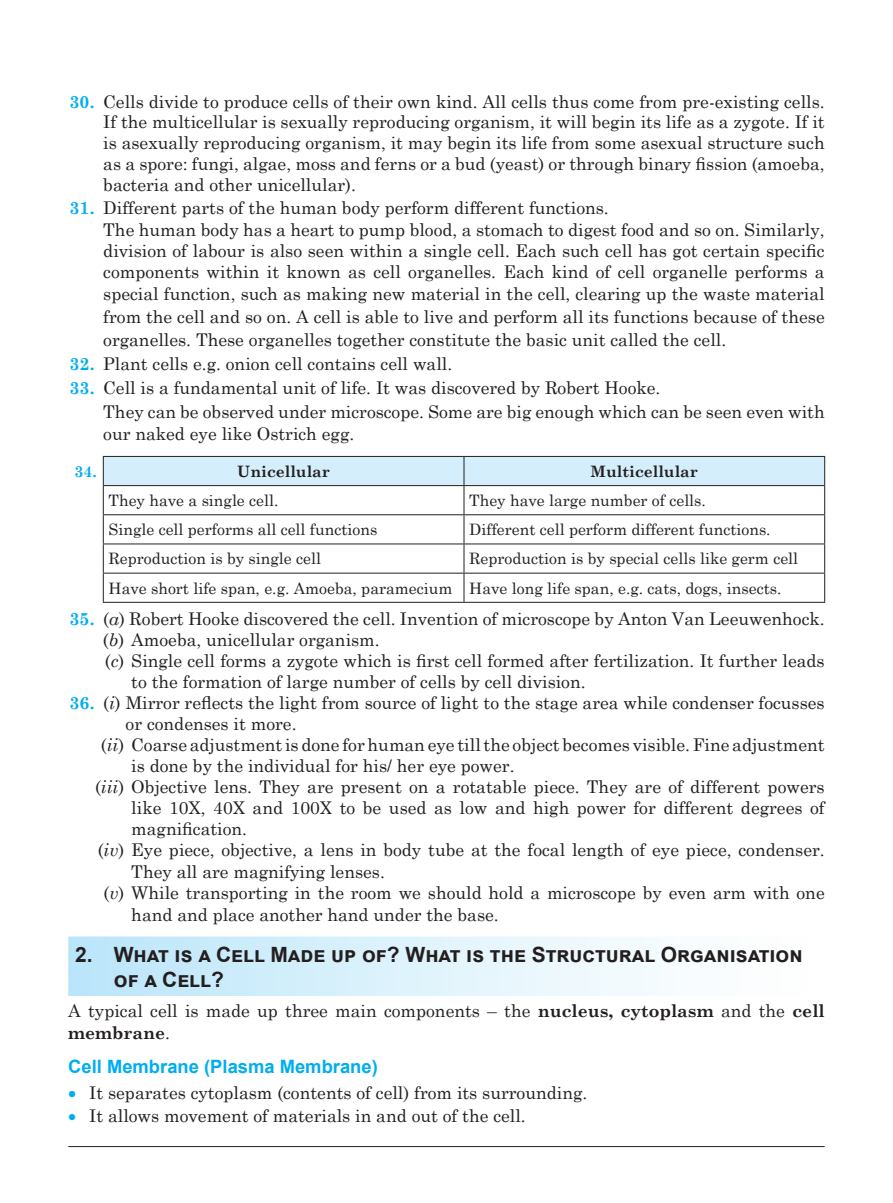
<style>
.page{position:relative;width:893px;height:1203px;background:#fff}
.page>*{position:absolute;margin:0;border:0;box-sizing:border-box;transform-origin:0 0}
.t1{font:700 21px/25.2px "Arial";color:#231f20}
.t2{font:700 18.38px "Arial";color:#00aeef}
.t3{font:17.5px/21px "Century Schoolbook";color:#231f20}
.t4{font:15.75px/29.2px "Century Schoolbook";color:#231f20}
.t5{font:700 15.75px "Century Schoolbook";color:#231f20}
.t6{font:700 15.75px "Century Schoolbook";color:#00aeef}
.s1{font-weight:700;color:#00aeef}
.s2{font-style:italic}
.s3{font-weight:700}
.s4{color:#00aeef}
</style>
<div class="page">
<hr style="left:68px;top:1145px;width:756px;height:1px;background:#231f20">
<div style="left:68px;top:936px;width:756px;height:59px;background:linear-gradient(to right,#bce6fa,#fff)"></div>
<svg style="left:103px;top:456px;width:722px;height:146px"></svg>
<hr style="left:103px;top:602px;width:361px;height:1px;background:#231f20">
<hr style="left:464px;top:602px;width:361px;height:1px;background:#231f20">
<p class="t3" style="left:103px;top:89px;width:723px;text-align:justify;text-indent:-34px"><span class="s1">30.</span> Cells divide to produce cells of their own kind. All cells thus come from pre-existing cells.<br>If the multicellular is sexually reproducing organism, it will begin its life as a zygote. If it is asexually reproducing organism, it may begin its life from some asexual structure such as a spore: fungi, algae, moss and ferns or a bud (yeast) or through binary fission (amoeba, bacteria and other unicellular).</p>
<p class="t3" style="left:103px;top:195px;width:723px;text-indent:-34px"><span class="s1">31.</span> Different parts of the human body perform different functions.<br>The human body has a heart to pump blood, a stomach to digest food and so on. Similarly, division of labour is also seen within a single cell. Each such cell has got certain specific components within it known as cell organelles. Each kind of cell organelle performs a</p>
<p class="t3" style="left:103px;top:281px;width:723px;line-height:22.6px;text-align:justify">special function, such as making new material in the cell, clearing up the waste material from the cell and so on. A cell is able to live and perform all its functions because of these organelles. These organelles together constitute the basic unit called the cell.</p>
<p class="t3" style="left:70px;top:351px;width:384px"><span class="s1">32.</span> Plant cells e.g. onion cell contains cell wall.</p>
<p class="t3" style="left:103px;top:374px;width:723px;line-height:23.3px;text-indent:-34px"><span class="s1">33.</span> Cell is a fundamental unit of life. It was discovered by Robert Hooke.<br>They can be observed under microscope. Some are big enough which can be seen even with our naked eye like Ostrich egg.</p>
<p class="t6" style="left:75px;top:459px;width:24px">34.</p>
<p class="t5" style="left:237px;top:459px;width:94px">Unicellular</p>
<p class="t5" style="left:590px;top:459px;width:109px">Multicellular</p>
<p class="t4" style="left:108px;top:484px;width:171px">They have a single cell.</p>
<p class="t4" style="left:469px;top:484px;width:238px">They have large number of cells.</p>
<p class="t4" style="left:108px;top:513px;width:270px">Single cell performs all cell functions</p>
<p class="t4" style="left:469px;top:513px;width:303px">Different cell perform different functions.</p>
<p class="t4" style="left:108px;top:542px;width:214px">Reproduction is by single cell</p>
<p class="t4" style="left:108px;top:542px;width:691px;text-indent:361px">Reproduction is by special cells like germ cell<br>Have short life span, e.g. Amoeba, paramecium Have long life span, e.g. cats, dogs, insects.</p>
<p class="t3" style="left:70px;top:607px;width:756px"><span class="s1">35.</span> (<span class="s2">a</span>) Robert Hooke discovered the cell. Invention of microscope by Anton Van Leeuwenhock.</p>
<p class="t3" style="left:103px;top:628px;width:278px">(<span class="s2">b</span>) Amoeba, unicellular organism.</p>
<p class="t3" style="left:105px;top:649px;width:721px">(<span class="s2">c</span>) Single cell forms a zygote which is first cell formed after fertilization. It further leads</p>
<p class="t3" style="left:131px;top:670px;width:456px">to the formation of large number of cells by cell division.</p>
<p class="t3" style="left:70px;top:691px;width:756px"><span class="s1">36.</span> (<span class="s2">i</span>) Mirror reflects the light from source of light to the stage area while condenser focusses</p>
<p class="t3" style="left:126px;top:712px;width:172px">or condenses it more.</p>
<p class="t3" style="left:101px;top:733px;width:725px">(<span class="s2">ii</span>) Coarse adjustment is done for human eye till the object becomes visible. Fine adjustment</p>
<p class="t3" style="left:131px;top:754px;width:385px">is done by the individual for his/ her eye power.</p>
<p class="t3" style="left:95px;top:775px;width:731px">(<span class="s2">iii</span>) Objective lens. They are present on a rotatable piece. They are of different powers</p>
<p class="t3" style="left:131px;top:796px;width:695px">like 10X, 40X and 100X to be used as low and high power for different degrees of</p>
<p class="t3" style="left:131px;top:817px;width:117px">magnification.</p>
<p class="t3" style="left:98px;top:838px;width:728px">(<span class="s2">iv</span>) Eye piece, objective, a lens in body tube at the focal length of eye piece, condenser.</p>
<p class="t3" style="left:131px;top:859px;width:255px">They all are magnifying lenses.</p>
<p class="t3" style="left:104px;top:880px;width:722px">(<span class="s2">v</span>) While transporting in the room we should hold a microscope by even arm with one</p>
<p class="t3" style="left:131px;top:902px;width:369px">hand and place another hand under the base.</p>
<p class="t1" style="left:114px;top:942px;width:690px;text-indent:-39px">2. What is a Cell Made up of? What is the Structural Organisation of a Cell?</p>
<p class="t3" style="left:68px;top:997px;width:757px;line-height:22.6px">A typical cell is made up three main components – the <span class="s3">nucleus, cytoplasm</span> and the <span class="s3">cell membrane</span>.</p>
<p class="t2" style="left:68px;top:1053px;width:311px">Cell Membrane (Plasma Membrane)</p>
<p class="t3" style="left:68px;top:1079px;width:520px;line-height:22.8px"><span class="s4">∑</span> It separates cytoplasm (contents of cell) from its surrounding. <span class="s4">∑</span> It allows movement of materials in and out of the cell.</p>
</div>
